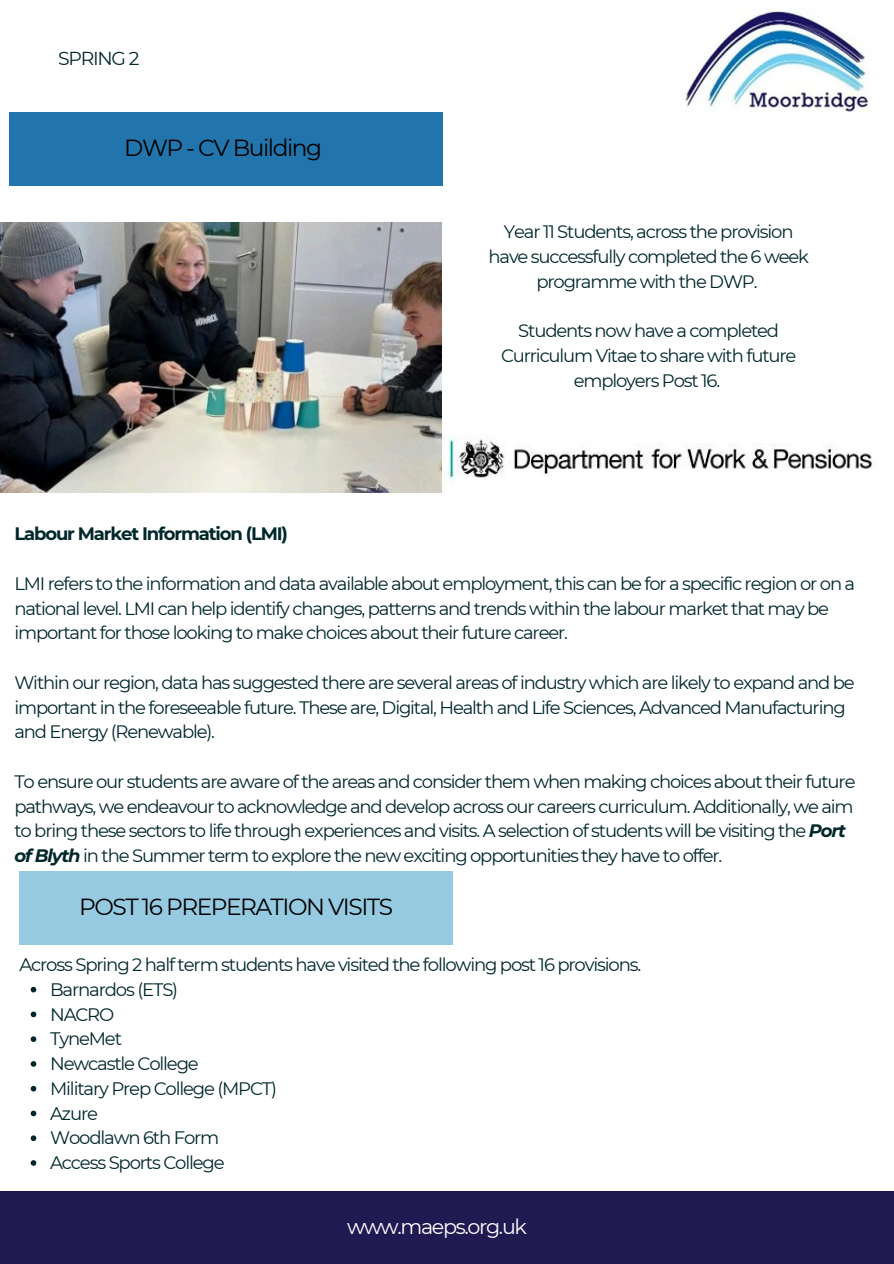
<style>
.page{position:relative;width:894px;height:1264px;background:#fff}
.page>*{position:absolute;margin:0;border:0;box-sizing:border-box;transform-origin:0 0}
.t1{font:23.25px "Montserrat";letter-spacing:-.065em;color:#000}
.t2{font:20.7px "Montserrat";letter-spacing:-.065em;color:#fff}
.t3{font:18.75px "Montserrat";letter-spacing:-.065em;color:#00272b}
.t4{font:18px/24.8px "Montserrat";letter-spacing:-.065em;color:#00272b}
.t5{font:700 18px "Montserrat";letter-spacing:-.065em;color:#00272b}
.s1{font-weight:700;font-style:italic}
</style>
<div class="page">
<img style="left:0;top:222px;width:441px;height:270px">
<div style="left:0;top:1191px;width:893px;height:72px;background:#201952"></div>
<img style="left:685px;top:11px;width:184px;height:101px">
<div style="left:9px;top:112px;width:433px;height:74px;background:#2275ac"></div>
<img style="left:442px;top:435px;width:431px;height:47px">
<svg style="left:31px;top:986px;width:5px;height:6px"></svg>
<svg style="left:31px;top:1011px;width:5px;height:6px"></svg>
<svg style="left:31px;top:1036px;width:5px;height:5px"></svg>
<svg style="left:31px;top:1061px;width:5px;height:5px"></svg>
<svg style="left:31px;top:1085px;width:5px;height:6px"></svg>
<svg style="left:31px;top:1110px;width:5px;height:6px"></svg>
<svg style="left:31px;top:1135px;width:5px;height:5px"></svg>
<svg style="left:31px;top:1160px;width:5px;height:5px"></svg>
<div style="left:19px;top:871px;width:434px;height:74px;background:#95cae0"></div>
<p class="t3" style="left:58px;top:47px;width:83px">SPRING 2</p>
<h2 class="t1" style="left:124px;top:133px;width:199px">DWP - CV Building</h2>
<p class="t4" style="left:488px;top:219px;width:322px;text-align:center">Year 11 Students, across the provision have successfully completed the 6 week programme with the DWP.</p>
<p class="t4" style="left:501px;top:318px;width:297px;text-align:center">Students now have a completed<br>Curriculum Vitae to share with future employers Post 16.</p>
<p class="t5" style="left:14px;top:523px;width:275px">Labour Market Information (LMI)</p>
<p class="t4" style="left:14px;top:571px;width:842px">LMI refers to the information and data available about employment, this can be for a specific region or on a national level. LMI can help identify changes, patterns and trends within the labour market that may be important for those looking to make choices about their future career.</p>
<p class="t4" style="left:14px;top:670px;width:841px">Within our region, data has suggested there are several areas of industry which are likely to expand and be important in the foreseeable future. These are, Digital, Health and Life Sciences, Advanced Manufacturing and Energy (Renewable).</p>
<p class="t4" style="left:14px;top:769px;width:842px">To ensure our students are aware of the areas and consider them when making choices about their future pathways, we endeavour to acknowledge and develop across our careers curriculum. Additionally, we aim to bring these sectors to life through experiences and visits. A selection of students will be visiting the <span class="s1">Port of Blyth</span> in the Summer term to explore the new exciting opportunities they have to offer.</p>
<h4 class="t1" style="left:79px;top:892px;width:315px">POST 16 PREPERATION VISITS</h4>
<h5 class="t4" style="left:19px;top:952px;width:623px">Across Spring 2 half term students have visited the following post 16 provisions.</h5>
<p class="t4" style="left:50px;top:977px;width:129px">Barnardos (ETS)</p>
<p class="t4" style="left:50px;top:1001px;width:66px">NACRO</p>
<p class="t4" style="left:50px;top:1026px;width:73px">TyneMet</p>
<h1 class="t4" style="left:50px;top:1051px;width:150px">Newcastle College</h1>
<p class="t4" style="left:50px;top:1076px;width:228px">Military Prep College (MPCT)</p>
<p class="t4" style="left:50px;top:1100px;width:49px">Azure</p>
<p class="t4" style="left:50px;top:1125px;width:171px">Woodlawn 6th Form</p>
<p class="t4" style="left:50px;top:1150px;width:176px">Access Sports College</p>
<p class="t2" style="left:347px;top:1214px;width:181px">www.maeps.org.uk</p>
</div>
